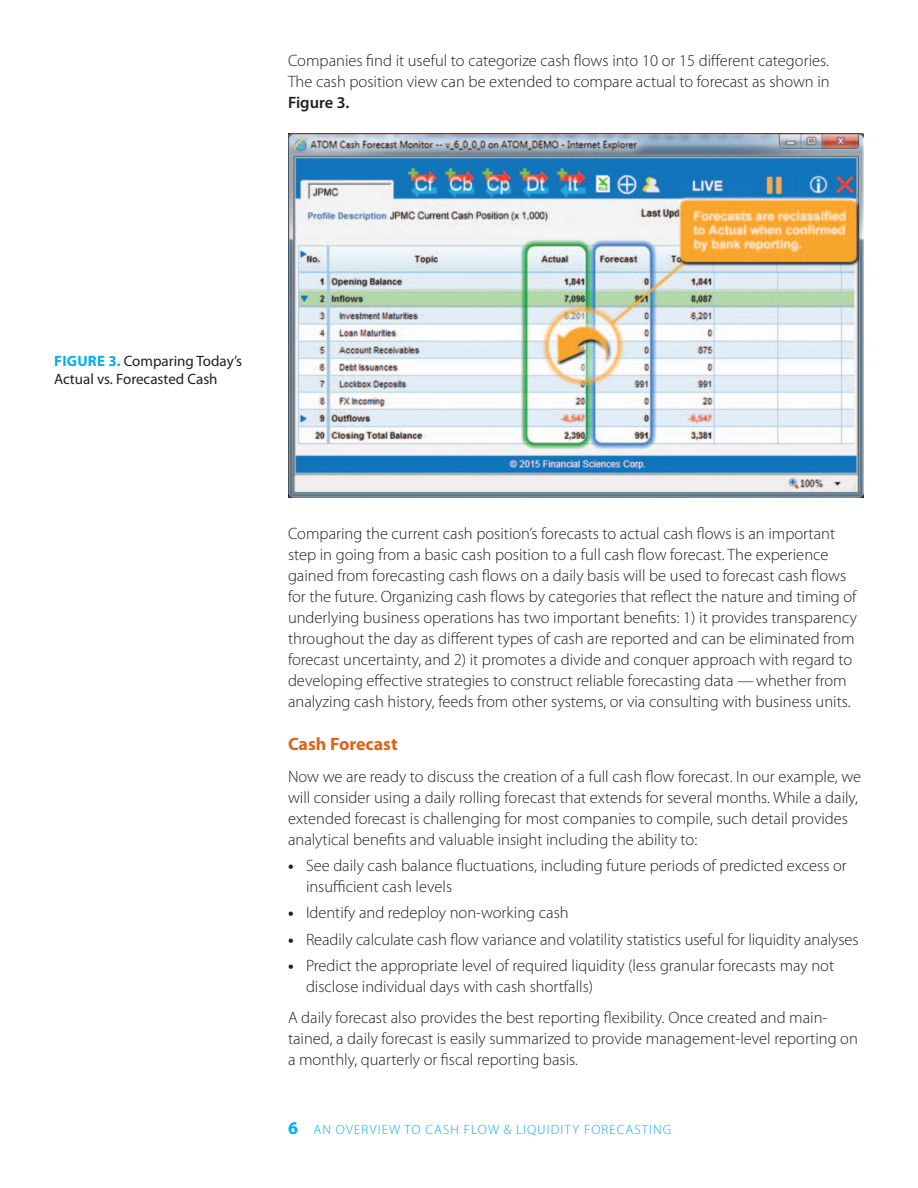
<style>
.page{position:relative;width:918px;height:1188px;background:#fff}
.page>*{position:absolute;margin:0;border:0;box-sizing:border-box;transform-origin:0 0}
.H1{font:700 18px "Myriad Pro";color:#dc641c}
.Text{font:300 16.5px/21px "Myriad Pro";color:#231f20}
.FL{font:15px/18px "Myriad Pro";color:#231f20}
.t1{font:300 13.5px "Myriad Pro";letter-spacing:.08em;color:#00aeef}
.s1{font-weight:600}
.s2{font-weight:700;color:#00aeef}
.s3{font-weight:700}
.s4{font-weight:700;font-size:18px}
</style>
<div class="page">
<img style="left:288px;top:133px;width:576px;height:364px">
<p class="Text" style="left:288px;top:51px;width:543px;text-align:justify">Companies find it useful to categorize cash flows into 10 or 15 different categories.<br>The cash position view can be extended to compare actual to forecast as shown in <span class="s1">Figure 3.</span></p>
<p class="FL" style="left:54px;top:352px;width:190px"><span class="s2">FIGURE 3.</span> Comparing Today’s<br>Actual vs. Forecasted Cash</p>
<p class="Text" style="left:288px;top:523px;width:571px">Comparing the current cash position’s forecasts to actual cash flows is an important step in going from a basic cash position to a full cash flow forecast. The experience gained from forecasting cash flows on a daily basis will be used to forecast cash flows for the future. Organizing cash flows by categories that reflect the nature and timing of underlying business operations has two important benefits: 1) it provides transparency throughout the day as different types of cash are reported and can be eliminated from forecast uncertainty, and 2) it promotes a divide and conquer approach with regard to developing effective strategies to construct reliable forecasting data —whether from analyzing cash history, feeds from other systems, or via consulting with business units.</p>
<p class="H1" style="left:288px;top:734px;width:111px">Cash Forecast</p>
<p class="Text" style="left:288px;top:766px;width:575px">Now we are ready to discuss the creation of a full cash flow forecast. In our example, we will consider using a daily rolling forecast that extends for several months. While a daily, extended forecast is challenging for most companies to compile, such detail provides analytical benefits and valuable insight including the ability to:</p>
<p class="Text" style="left:306px;top:855px;width:542px;text-indent:-18px"><span class="s3">•</span> See daily cash balance fluctuations, including future periods of predicted excess or insufficient cash levels</p>
<p class="Text" style="left:288px;top:903px;width:282px"><span class="s3">•</span> Identify and redeploy non-working cash</p>
<p class="Text" style="left:288px;top:929px;width:572px"><span class="s3">•</span> Readily calculate cash flow variance and volatility statistics useful for liquidity analyses</p>
<p class="Text" style="left:306px;top:955px;width:530px;text-indent:-18px"><span class="s3">•</span> Predict the appropriate level of required liquidity (less granular forecasts may not disclose individual days with cash shortfalls)</p>
<p class="Text" style="left:288px;top:1008px;width:571px">A daily forecast also provides the best reporting flexibility. Once created and main&shy;tained, a daily forecast is easily summarized to provide management-level reporting on a monthly, quarterly or fiscal reporting basis.</p>
<p class="t1" style="left:288px;top:1122px;width:385px"><span class="s4">6</span> AN OVERVIEW TO CASH FLOW &amp; LIQUIDITY FORECASTING</p>
</div>
